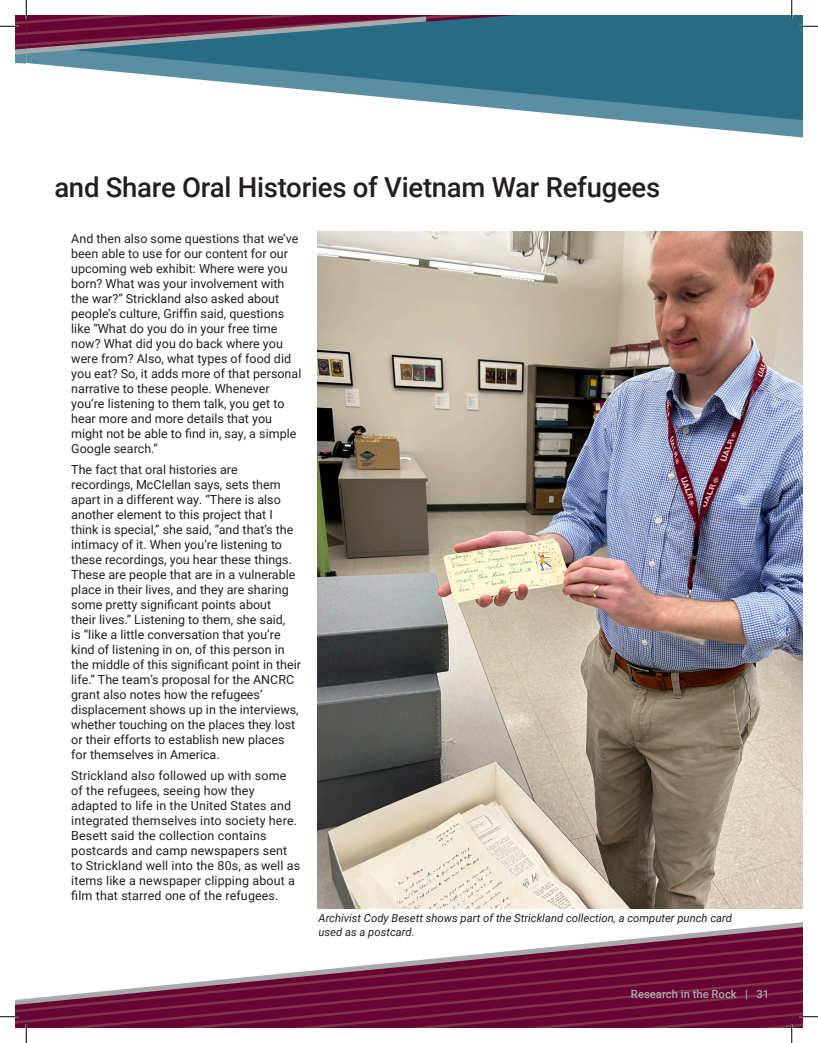
<style>
.page{position:relative;width:818px;height:1043px;background:#fff}
.page>*{position:absolute;margin:0;border:0;box-sizing:border-box;transform-origin:0 0}
.t1{font:500 27.5px "Roboto";letter-spacing:-.01em;color:#231f20}
.t2{font:12.5px/15px "Roboto";color:#231f20}
.t3{font:italic 11.25px/13.5px "Roboto";color:#231f20}
.t4{font:500 11.25px "Roboto";color:#a8a9ad}
</style>
<div class="page">
<svg style="left:517px;top:15px;width:285px;height:119px;background:#427d94"></svg>
<img style="left:317px;top:232px;width:485px;height:635px">
<svg style="left:799px;top:25px;width:19px;height:2px"></svg>
<svg style="left:0;top:0;width:517px;height:110px"></svg>
<svg style="left:790px;top:0;width:2px;height:19px"></svg>
<svg style="left:0;top:867px;width:818px;height:175px"></svg>
<p class="t1" style="left:54px;top:168px;width:607px">and Share Oral Histories of Vietnam War Refugees</p>
<p class="t2" style="left:71px;top:230px;width:231px">And then also some questions that we’ve been able to use for our content for our upcoming web exhibit: Where were you born? What was your involvement with the war?” Strickland also asked about people’s culture, Griffin said, questions like “What do you do in your free time now? What did you do back where you were from? Also, what types of food did you eat? So, it adds more of that personal narrative to these people. Whenever you’re listening to them talk, you get to hear more and more details that you might not be able to find in, say, a simple Google search.”</p>
<p class="t2" style="left:71px;top:461px;width:231px">The fact that oral histories are recordings, McClellan says, sets them apart in a different way. “There is also another element to this project that I think is special,” she said, “and that’s the intimacy of it. When you’re listening to these recordings, you hear these things.<br>These are people that are in a vulnerable place in their lives, and they are sharing some pretty significant points about<br>their lives.” Listening to them, she said,<br>is “like a little conversation that you’re kind of listening in on, of this person in the middle of this significant point in their life.” The team’s proposal for the ANCRC grant also notes how the refugees’ displacement shows up in the interviews, whether touching on the places they lost or their efforts to establish new places for themselves in America.</p>
<p class="t2" style="left:71px;top:768px;width:230px">Strickland also followed up with some of the refugees, seeing how they adapted to life in the United States and integrated themselves into society here.<br>Besett said the collection contains postcards and camp newspapers sent to Strickland well into the 80s, as well as items like a newspaper clipping about a film that starred one of the refugees.</p>
<p class="t3" style="left:318px;top:911px;width:415px">Archivist Cody Besett shows part of the Strickland collection, a computer punch card used as a postcard.</p>
<p class="t4" style="left:631px;top:986px;width:140px">Research in the Rock | 31</p>
</div>
